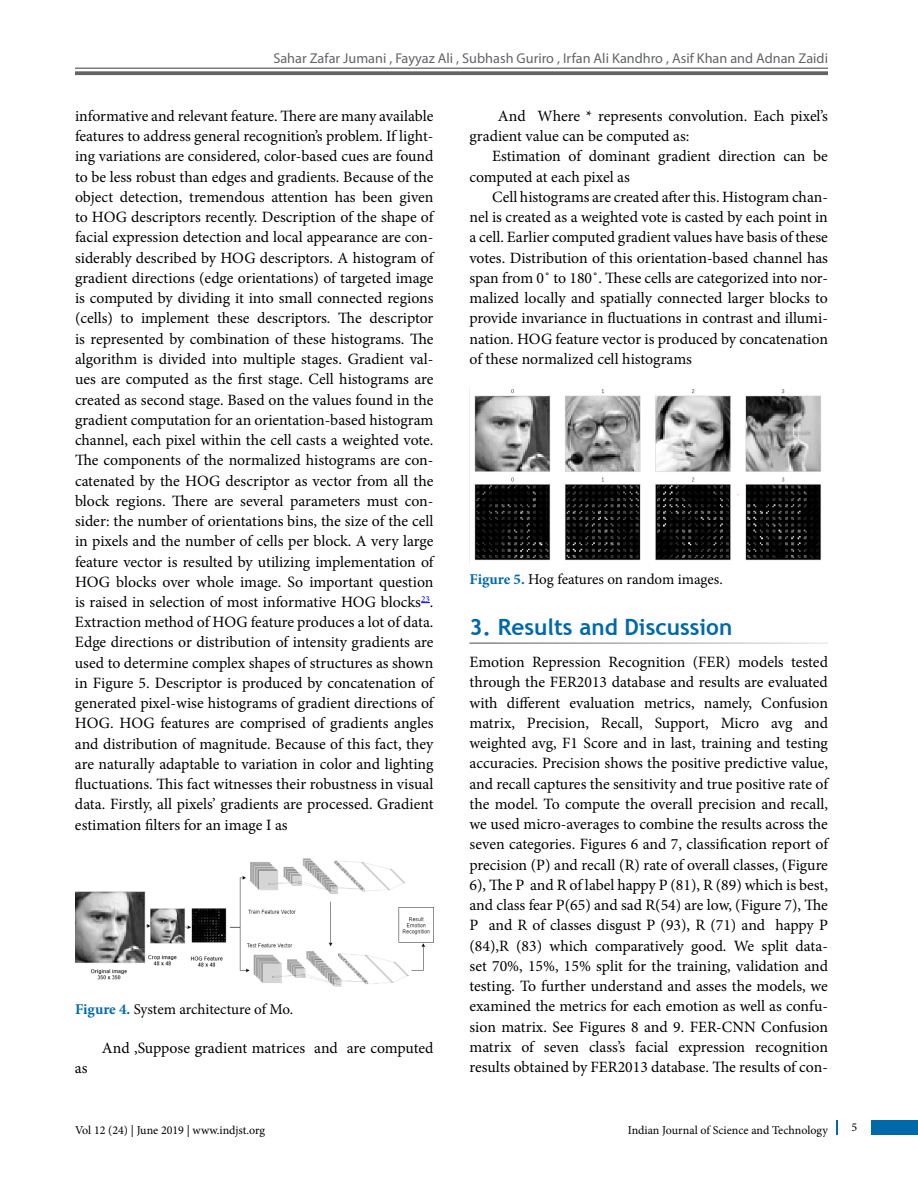
<style>
.page{position:relative;width:918px;height:1188px;background:#fff}
.page>*{position:absolute;margin:0;border:0;box-sizing:border-box;transform-origin:0 0}
.t1{font:700 22.5px "Trebuchet MS";color:#0069aa}
.t2{font:15.75px/20.2px "Minion Pro";letter-spacing:-.005em;color:#000;text-align:justify}
.t3{font:15px "Minion Pro";letter-spacing:-.005em;color:#000}
.t4{font:14.25px "Myriad Pro";color:#636466}
.t5{font:12px "Minion Pro";color:#000}
.s1{font-weight:700;color:#0069aa}
</style>
<div class="page">
<div style="left:872px;top:1120px;width:46px;height:15px;background:#0069aa"></div>
<svg style="left:836px;top:1120px;width:1px;height:15px"></svg>
<hr style="left:75px;top:68px;width:753px;height:1px;background:#636466">
<svg style="left:75px;top:71px;width:753px;height:4px;background:#707072"></svg>
<img style="left:75px;top:858px;width:359px;height:129px">
<img style="left:474px;top:389px;width:347px;height:172px">
<p class="t4" style="left:273px;top:50px;width:556px">Sahar Zafar Jumani , Fayyaz Ali , Subhash Guriro , Irfan Ali Kandhro , Asif Khan and Adnan Zaidi</p>
<p class="t2" style="left:75px;top:106px;width:360px">informative and relevant feature. There are many available features to address general recognition’s problem. If light&shy;ing variations are considered, color-based cues are found to be less robust than edges and gradients. Because of the object detection, tremendous attention has been given to HOG descriptors recently. Description of the shape of facial expression detection and local appearance are con&shy;siderably described by HOG descriptors. A histogram of gradient directions (edge orientations) of targeted image is computed by dividing it into small connected regions (cells) to implement these descriptors. The descriptor is represented by combination of these histograms. The algorithm is divided into multiple stages. Gradient val&shy;ues are computed as the first stage. Cell histograms are created as second stage. Based on the values found in the gradient computation for an orientation-based histogram channel, each pixel within the cell casts a weighted vote.<br>The components of the normalized histograms are con&shy;catenated by the HOG descriptor as vector from all the block regions. There are several parameters must con&shy;sider: the number of orientations bins, the size of the cell in pixels and the number of cells per block. A very large feature vector is resulted by utilizing implementation of HOG blocks over whole image. So important question is raised in selection of most informative HOG blocks<sup>23</sup>.<br>Extraction method of HOG feature produces a lot of data.<br>Edge directions or distribution of intensity gradients are used to determine complex shapes of structures as shown in Figure 5. Descriptor is produced by concatenation of generated pixel-wise histograms of gradient directions of HOG. HOG features are comprised of gradients angles and distribution of magnitude. Because of this fact, they are naturally adaptable to variation in color and lighting fluctuations. This fact witnesses their robustness in visual data. Firstly, all pixels’ gradients are processed. Gradient estimation filters for an image I as</p>
<p class="t3" style="left:75px;top:999px;width:220px"><span class="s1">Figure 4.</span> System architecture of Mo.</p>
<p class="t2" style="left:102px;top:1037px;width:333px">And ,Suppose gradient matrices and are computed</p>
<p class="t2" style="left:75px;top:1058px;width:14px">as</p>
<p class="t2" style="left:469px;top:106px;width:360px;text-indent:28px">And Where * represents convolution. Each pixel’s gradient value can be computed as:</p>
<p class="t2" style="left:469px;top:146px;width:360px;text-indent:23px">Estimation of dominant gradient direction can be computed at each pixel as</p>
<p class="t2" style="left:469px;top:187px;width:360px;text-indent:23px">Cell histograms are created after this. Histogram chan&shy;nel is created as a weighted vote is casted by each point in a cell. Earlier computed gradient values have basis of these votes. Distribution of this orientation-based channel has span from 0˚ to 180˚. These cells are categorized into nor&shy;malized locally and spatially connected larger blocks to provide invariance in fluctuations in contrast and illumi&shy;nation. HOG feature vector is produced by concatenation of these normalized cell histograms</p>
<p class="t3" style="left:470px;top:569px;width:255px"><span class="s1">Figure 5.</span> Hog features on random images.</p>
<h1 class="t1" style="left:470px;top:613px;width:264px">3. Results and Discussion</h1>
<p class="t2" style="left:470px;top:652px;width:360px">Emotion Repression Recognition (FER) models tested through the FER2013 database and results are evaluated with different evaluation metrics, namely, Confusion matrix, Precision, Recall, Support, Micro avg and weighted avg, F1 Score and in last, training and testing accuracies. Precision shows the positive predictive value, and recall captures the sensitivity and true positive rate of the model. To compute the overall precision and recall, we used micro-averages to combine the results across the seven categories. Figures 6 and 7, classification report of precision (P) and recall (R) rate of overall classes, (Figure 6), The P and R of label happy P (81), R (89) which is best, and class fear P(65) and sad R(54) are low, (Figure 7), The P and R of classes disgust P (93), R (71) and happy P (84),R (83) which comparatively good. We split data&shy;set 70%, 15%, 15% split for the training, validation and testing. To further understand and asses the models, we examined the metrics for each emotion as well as confu&shy;sion matrix. See Figures 8 and 9. FER-CNN Confusion matrix of seven class’s facial expression recognition results obtained by FER2013 database. The results of con-</p>
<p class="t5" style="left:75px;top:1123px;width:192px">Vol 12 (24) | June 2019 | www.indjst.org</p>
<p class="t5" style="left:851px;top:1119px;width:7px">5</p>
<p class="t5" style="left:628px;top:1123px;width:202px">Indian Journal of Science and Technology</p>
</div>
